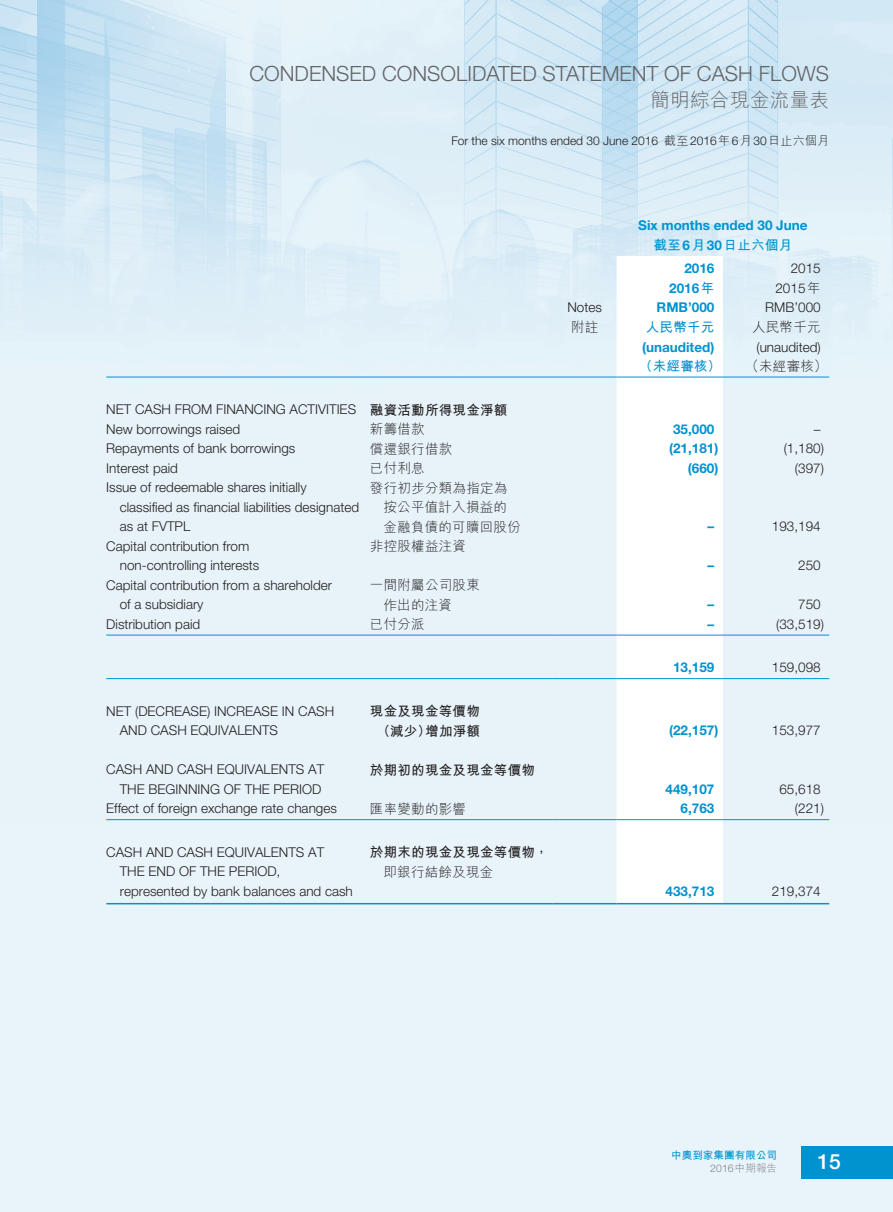
<style>
.page{position:relative;width:893px;height:1212px;background:#e9f4fa}
.page>*{position:absolute;margin:0;border:0;box-sizing:border-box;transform-origin:0 0}
.t1{font:300 21px "Helvetica Neue LT Std";color:#636366}
.t2{font:500 21px "Helvetica Neue LT Std";color:#fff}
.t3{font:300 19.5px "M Hei HK";letter-spacing:.02em;color:#636366}
._50_Table_txt{font:300 13.5px "Helvetica Neue LT Std";color:#231f20}
._50_Table_txt-2{font:700 13.5px "Helvetica Neue LT Std";color:#0093d0}
._000_txt_C{font:300 13.5px "M Hei HK";letter-spacing:.02em;color:#231f20}
._000_txt_C-2{font:700 13.5px "M Hei HK";letter-spacing:.02em;color:#231f20}
._50_Table_txt-3{font:700 13.5px "M Hei HK";letter-spacing:.02em;color:#0093d0}
._50_Table_txt-4{font:300 13.5px "M Hei HK";letter-spacing:.02em;color:#231f20}
.t4{font:300 12px "Helvetica Neue LT Std";color:#231f20}
.t5{font:700 10.5px "M Hei HK";letter-spacing:.01em;color:#0093d0}
.t6{font:300 10.5px "Helvetica Neue LT Std";color:#808285}
.s1{font-family:"M Hei HK"}
.s2{font-family:"Helvetica Neue LT Std"}
</style>
<div class="page">
<img style="left:0;top:0;width:893px;height:821px">
<div style="left:802px;top:1146px;width:91px;height:33px;background:#0093d0"></div>
<div style="left:617px;top:256px;width:106px;height:646px;background:#fff"></div>
<hr style="left:106px;top:377px;width:264px;height:1px;background:#0093d0">
<hr style="left:370px;top:377px;width:183px;height:1px;background:#0093d0">
<hr style="left:553px;top:377px;width:64px;height:1px;background:#0093d0">
<hr style="left:617px;top:377px;width:106px;height:1px;background:#0093d0">
<hr style="left:723px;top:377px;width:106px;height:1px;background:#0093d0">
<hr style="left:106px;top:635px;width:264px;height:1px;background:#0093d0">
<hr style="left:370px;top:635px;width:183px;height:1px;background:#0093d0">
<hr style="left:553px;top:635px;width:64px;height:1px;background:#0093d0">
<hr style="left:617px;top:635px;width:106px;height:1px;background:#0093d0">
<hr style="left:723px;top:635px;width:106px;height:1px;background:#0093d0">
<hr style="left:106px;top:678px;width:264px;height:1px;background:#0093d0">
<hr style="left:370px;top:678px;width:183px;height:1px;background:#0093d0">
<hr style="left:553px;top:678px;width:64px;height:1px;background:#0093d0">
<hr style="left:617px;top:678px;width:106px;height:1px;background:#0093d0">
<hr style="left:723px;top:678px;width:106px;height:1px;background:#0093d0">
<hr style="left:106px;top:819px;width:264px;height:1px;background:#0093d0">
<hr style="left:370px;top:819px;width:183px;height:1px;background:#0093d0">
<hr style="left:553px;top:819px;width:64px;height:1px;background:#0093d0">
<hr style="left:617px;top:819px;width:106px;height:1px;background:#0093d0">
<hr style="left:723px;top:819px;width:106px;height:1px;background:#0093d0">
<hr style="left:106px;top:903px;width:264px;height:1px;background:#0093d0">
<hr style="left:370px;top:903px;width:183px;height:1px;background:#0093d0">
<hr style="left:553px;top:903px;width:64px;height:1px;background:#0093d0">
<hr style="left:617px;top:903px;width:106px;height:1px;background:#0093d0">
<hr style="left:723px;top:903px;width:106px;height:1px;background:#0093d0">
<p class="t1" style="left:249px;top:61px;width:581px">CONDENSED CONSOLIDATED STATEMENT OF CASH FLOWS</p>
<p class="t3" style="left:651px;top:90px;width:180px">簡明綜合現金流量表</p>
<p class="t4" style="left:451px;top:133px;width:379px">For the six months ended 30 June 2016 <span class="s1">截至</span>2016<span class="s1">年</span>6<span class="s1">月</span>30<span class="s1">日止六個月</span></p>
<p class="_50_Table_txt-2" style="left:638px;top:217px;width:171px">Six months ended 30 June</p>
<p class="_50_Table_txt-3" style="left:654px;top:235px;width:140px">截至<span class="s2">6</span>月<span class="s2">30</span>日止六個月</p>
<p class="_50_Table_txt-2" style="left:684px;top:260px;width:32px">2016</p>
<p class="_50_Table_txt" style="left:791px;top:260px;width:32px">2015</p>
<p class="_50_Table_txt-2" style="left:669px;top:280px;width:47px">2016<span class="s1">年</span></p>
<p class="_50_Table_txt" style="left:775px;top:280px;width:47px">2015<span class="s1">年</span></p>
<p class="_50_Table_txt" style="left:567px;top:299px;width:36px">Notes</p>
<p class="_50_Table_txt-2" style="left:657px;top:299px;width:59px">RMB’000</p>
<p class="_50_Table_txt" style="left:765px;top:299px;width:57px">RMB’000</p>
<p class="_50_Table_txt-4" style="left:571px;top:320px;width:29px">附註</p>
<p class="_50_Table_txt-3" style="left:646px;top:317px;width:70px">人民幣千元</p>
<p class="_50_Table_txt-4" style="left:752px;top:320px;width:70px">人民幣千元</p>
<p class="_50_Table_txt-2" style="left:642px;top:338px;width:74px">(unaudited)</p>
<p class="_50_Table_txt" style="left:756px;top:339px;width:66px">(unaudited)</p>
<p class="_50_Table_txt-3" style="left:639px;top:356px;width:83px">（未經審核）</p>
<p class="_50_Table_txt-4" style="left:746px;top:359px;width:83px">（未經審核）</p>
<p class="_50_Table_txt" style="left:106px;top:401px;width:251px">NET CASH FROM FINANCING ACTIVITIES</p>
<p class="_000_txt_C-2" style="left:370px;top:400px;width:139px">融資活動所得現金淨額</p>
<p class="_50_Table_txt" style="left:106px;top:421px;width:136px">New borrowings raised</p>
<p class="_000_txt_C" style="left:370px;top:422px;width:56px">新籌借款</p>
<p class="_50_Table_txt-2" style="left:673px;top:420px;width:43px">35,000</p>
<p class="_50_Table_txt" style="left:814px;top:421px;width:8px">–</p>
<p class="_50_Table_txt" style="left:106px;top:440px;width:191px">Repayments of bank borrowings</p>
<p class="_000_txt_C" style="left:370px;top:442px;width:84px">償還銀行借款</p>
<p class="_50_Table_txt-2" style="left:669px;top:440px;width:51px">(21,181)</p>
<p class="_50_Table_txt" style="left:784px;top:440px;width:42px">(1,180)</p>
<p class="_50_Table_txt" style="left:106px;top:460px;width:73px">Interest paid</p>
<p class="_000_txt_C" style="left:370px;top:461px;width:56px">已付利息</p>
<p class="_50_Table_txt-2" style="left:688px;top:459px;width:32px">(660)</p>
<p class="_50_Table_txt" style="left:795px;top:460px;width:31px">(397)</p>
<p class="_50_Table_txt" style="left:106px;top:479px;width:202px">Issue of redeemable shares initially</p>
<p class="_50_Table_txt" style="left:120px;top:499px;width:241px">classified as financial liabilities designated</p>
<p class="_50_Table_txt" style="left:120px;top:518px;width:72px">as at FVTPL</p>
<p class="_000_txt_C" style="left:370px;top:481px;width:139px">發行初步分類為指定為</p>
<p class="_000_txt_C" style="left:383px;top:500px;width:125px">按公平值計入損益的</p>
<p class="_000_txt_C" style="left:383px;top:520px;width:139px">金融負債的可贖回股份</p>
<p class="_50_Table_txt-2" style="left:708px;top:518px;width:8px">–</p>
<p class="_50_Table_txt" style="left:772px;top:518px;width:50px">193,194</p>
<p class="_50_Table_txt" style="left:106px;top:538px;width:145px">Capital contribution from</p>
<p class="_50_Table_txt" style="left:120px;top:557px;width:141px">non-controlling interests</p>
<p class="_50_Table_txt" style="left:106px;top:577px;width:227px">Capital contribution from a shareholder</p>
<p class="_50_Table_txt" style="left:120px;top:596px;width:85px">of a subsidiary</p>
<p class="_000_txt_C" style="left:370px;top:539px;width:98px">非控股權益注資</p>
<p class="_50_Table_txt-2" style="left:708px;top:557px;width:8px">–</p>
<p class="_50_Table_txt" style="left:798px;top:557px;width:24px">250</p>
<p class="_000_txt_C" style="left:370px;top:578px;width:111px">一間附屬公司股東</p>
<p class="_000_txt_C" style="left:383px;top:598px;width:70px">作出的注資</p>
<p class="_50_Table_txt-2" style="left:708px;top:596px;width:8px">–</p>
<p class="_50_Table_txt" style="left:798px;top:596px;width:24px">750</p>
<p class="_50_Table_txt" style="left:106px;top:616px;width:95px">Distribution paid</p>
<p class="_000_txt_C" style="left:370px;top:617px;width:56px">已付分派</p>
<p class="_50_Table_txt-2" style="left:708px;top:615px;width:8px">–</p>
<p class="_50_Table_txt" style="left:776px;top:616px;width:49px">(33,519)</p>
<p class="_50_Table_txt-2" style="left:673px;top:659px;width:43px">13,159</p>
<p class="_50_Table_txt" style="left:772px;top:659px;width:50px">159,098</p>
<p class="_50_Table_txt" style="left:106px;top:703px;width:229px">NET (DECREASE) INCREASE IN CASH</p>
<p class="_50_Table_txt" style="left:120px;top:722px;width:160px">AND CASH EQUIVALENTS</p>
<p class="_000_txt_C-2" style="left:370px;top:701px;width:111px">現金及現金等價物</p>
<p class="_000_txt_C-2" style="left:377px;top:721px;width:105px">（減少）增加淨額</p>
<p class="_50_Table_txt-2" style="left:669px;top:722px;width:51px">(22,157)</p>
<p class="_50_Table_txt" style="left:772px;top:722px;width:50px">153,977</p>
<p class="_50_Table_txt" style="left:106px;top:761px;width:219px">CASH AND CASH EQUIVALENTS AT</p>
<p class="_50_Table_txt" style="left:120px;top:781px;width:203px">THE BEGINNING OF THE PERIOD</p>
<p class="_000_txt_C-2" style="left:370px;top:760px;width:166px">於期初的現金及現金等價物</p>
<p class="_50_Table_txt-2" style="left:666px;top:780px;width:50px">449,107</p>
<p class="_50_Table_txt" style="left:779px;top:781px;width:43px">65,618</p>
<p class="_50_Table_txt" style="left:106px;top:800px;width:232px">Effect of foreign exchange rate changes</p>
<p class="_000_txt_C" style="left:370px;top:802px;width:98px">匯率變動的影響</p>
<p class="_50_Table_txt-2" style="left:681px;top:800px;width:35px">6,763</p>
<p class="_50_Table_txt" style="left:795px;top:800px;width:31px">(221)</p>
<p class="_50_Table_txt" style="left:106px;top:844px;width:219px">CASH AND CASH EQUIVALENTS AT</p>
<p class="_50_Table_txt" style="left:120px;top:863px;width:162px">THE END OF THE PERIOD,</p>
<p class="_50_Table_txt" style="left:120px;top:883px;width:235px">represented by bank balances and cash</p>
<p class="_000_txt_C-2" style="left:370px;top:842px;width:180px">於期末的現金及現金等價物，</p>
<p class="_000_txt_C" style="left:383px;top:865px;width:111px">即銀行結餘及現金</p>
<p class="_50_Table_txt-2" style="left:666px;top:882px;width:50px">433,713</p>
<p class="_50_Table_txt" style="left:772px;top:883px;width:50px">219,374</p>
<p class="t5" style="left:671px;top:1148px;width:107px">中奧到家集團有限公司</p>
<p class="t6" style="left:710px;top:1162px;width:68px">2016<span class="s1">中期報告</span></p>
<p class="t2" style="left:817px;top:1149px;width:25px">15</p>
</div>
